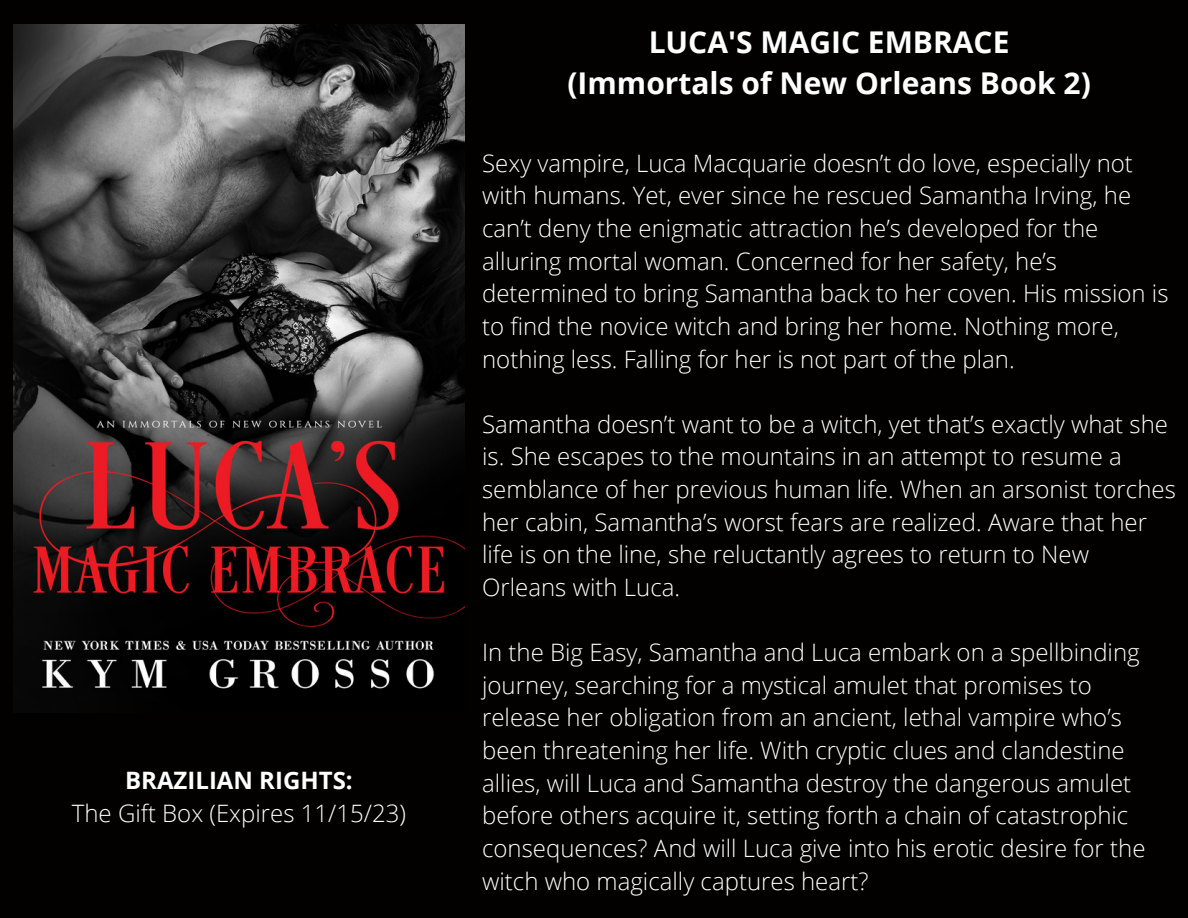
<style>
.page{position:relative;width:1188px;height:918px;background:#020100}
.page>*{position:absolute;margin:0;border:0;box-sizing:border-box;transform-origin:0 0}
.t1{font:700 30px/41.7px "Open Sans";color:#fff;text-align:center}
.t2{font:300 24px/32.7px "Open Sans";color:#fff}
.t3{font:700 24px "Open Sans";color:#fff}
</style>
<div class="page">
<img style="left:13px;top:24px;width:451px;height:665px">
<p class="t3" style="left:125px;top:764px;width:229px">BRAZILIAN RIGHTS:</p>
<p class="t2" style="left:72px;top:796px;width:336px">The Gift Box (Expires 11/15/23)</p>
<p class="t1" style="left:567px;top:20px;width:525px">LUCA'S MAGIC EMBRACE (Immortals of New Orleans Book 2)</p>
<p class="t2" style="left:482px;top:146px;width:688px">Sexy vampire, Luca Macquarie doesn’t do love, especially not with humans. Yet, ever since he rescued Samantha Irving, he can’t deny the enigmatic attraction he’s developed for the alluring mortal woman. Concerned for her safety, he’s determined to bring Samantha back to her coven. His mission is to find the novice witch and bring her home. Nothing more, nothing less. Falling for her is not part of the plan.</p>
<p class="t2" style="left:482px;top:407px;width:695px">Samantha doesn’t want to be a witch, yet that’s exactly what she is. She escapes to the mountains in an attempt to resume a semblance of her previous human life. When an arsonist torches her cabin, Samantha’s worst fears are realized. Aware that her life is on the line, she reluctantly agrees to return to New Orleans with Luca.</p>
<p class="t2" style="left:482px;top:636px;width:665px">In the Big Easy, Samantha and Luca embark on a spellbinding journey, searching for a mystical amulet that promises to release her obligation from an ancient, lethal vampire who’s been threatening her life. With cryptic clues and clandestine allies, will Luca and Samantha destroy the dangerous amulet before others acquire it, setting forth a chain of catastrophic consequences? And will Luca give into his erotic desire for the witch who magically captures heart?</p>
</div>
